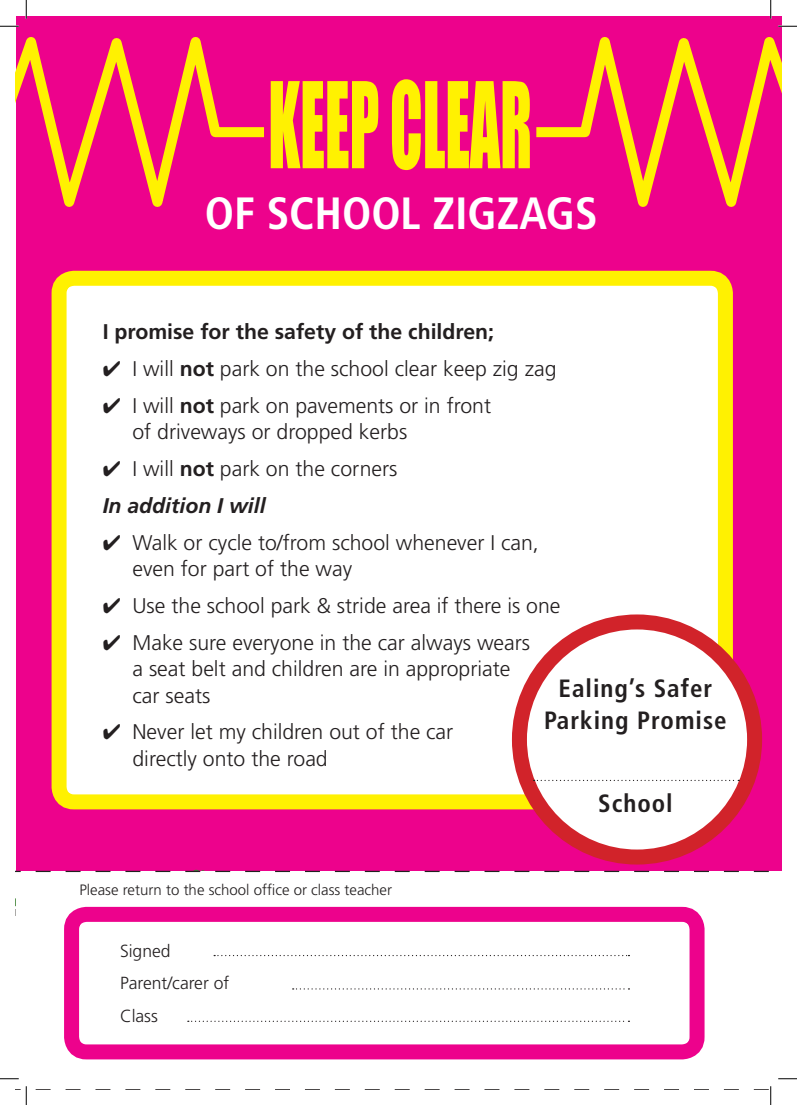
<style>
.page{position:relative;width:797px;height:1105px;background:#fff}
.page>*{position:absolute;margin:0;border:0;box-sizing:border-box;transform-origin:0 0}
.t1{font:110.25px "Impact";color:#fff101;scale:.54 1}
.t2{font:700 condensed 45.12px "Frutiger";color:#fff}
.t3{font:700 condensed 25px/31.5px "Frutiger";letter-spacing:.04em;color:#231f20;text-align:center}
.t4{font:300 21.25px/26.2px "Frutiger";color:#231f20}
.t5{font:700 21.25px "Frutiger";color:#231f20}
.t6{font:italic 700 21.25px "Frutiger";color:#231f20}
.t7{font:300 17.5px "Frutiger";color:#231f20}
.t8{font:300 15px "Frutiger";color:#231f20}
.s1{font-weight:700}
</style>
<div class="page">
<div style="left:16px;top:16px;width:765px;height:996px;background:#ed028c"></div>
<svg style="left:16px;top:37px;width:248px;height:170px"></svg>
<svg style="left:536px;top:16px;width:245px;height:191px"></svg>
<div style="left:59px;top:278px;width:666px;height:524px;background:#fff;border-radius:15px"></div>
<div style="left:52px;top:271px;width:681px;height:538px;border:15px solid #fff101;border-radius:15px"></div>
<div style="left:519px;top:622px;width:235px;height:235px;background:#fff;border-radius:50%"></div>
<div style="left:512px;top:614px;width:250px;height:250px;border:15px solid #d1232a;border-radius:50%"></div>
<svg style="left:533px;top:780px;width:206px;height:1px"></svg>
<svg style="left:195px;top:858px;width:482px;height:12px"></svg>
<div style="left:16px;top:870px;width:765px;height:210px;background:#fff"></div>
<div style="left:72px;top:914px;width:625px;height:138px;background:#fff;border-radius:15px"></div>
<div style="left:64px;top:907px;width:640px;height:152px;border:15px solid #ed028c;border-radius:15px"></div>
<svg style="left:214px;top:955px;width:415px;height:1px"></svg>
<svg style="left:293px;top:988px;width:336px;height:1px"></svg>
<svg style="left:188px;top:1021px;width:441px;height:1px"></svg>
<svg style="left:0;top:25px;width:19px;height:2px"></svg>
<svg style="left:778px;top:25px;width:19px;height:2px"></svg>
<svg style="left:0;top:1078px;width:19px;height:1px"></svg>
<svg style="left:778px;top:1078px;width:19px;height:1px"></svg>
<svg style="left:25px;top:0;width:2px;height:19px"></svg>
<svg style="left:770px;top:0;width:1px;height:19px"></svg>
<svg style="left:16px;top:1086px;width:756px;height:19px"></svg>
<p class="t1" style="left:268px;top:39px;width:490px">KEEP CLEAR</p>
<p class="t2" style="left:205px;top:187px;width:394px">OF SCHOOL ZIGZAGS</p>
<p class="t5" style="left:103px;top:319px;width:393px">I promise for the safety of the children;</p>
<p class="t4" style="left:103px;top:356px;width:455px">✔ I will <span class="s1">not</span> park on the school clear keep zig zag</p>
<p class="t4" style="left:132px;top:393px;width:360px;text-indent:-30px">✔ I will <span class="s1">not</span> park on pavements or in front of driveways or dropped kerbs</p>
<p class="t4" style="left:103px;top:456px;width:296px">✔ I will <span class="s1">not</span> park on the corners</p>
<p class="t6" style="left:103px;top:493px;width:164px">In addition I will</p>
<p class="t4" style="left:132px;top:530px;width:408px;text-indent:-30px">✔ Walk or cycle to/from school whenever I can, even for part of the way</p>
<p class="t4" style="left:103px;top:593px;width:459px">✔ Use the school park &amp; stride area if there is one</p>
<p class="t4" style="left:132px;top:630px;width:399px;text-indent:-30px">✔ Make sure everyone in the car always wears a seat belt and children are in appropriate car seats</p>
<p class="t4" style="left:132px;top:719px;width:322px;text-indent:-30px">✔ Never let my children out of the car directly onto the road</p>
<p class="t3" style="left:544px;top:673px;width:184px">Ealing’s Safer<br>Parking Promise</p>
<p class="t8" style="left:79px;top:881px;width:314px">Please return to the school office or class teacher</p>
<p class="t7" style="left:120px;top:941px;width:52px">Signed</p>
<p class="t7" style="left:120px;top:973px;width:111px">Parent/carer of</p>
<p class="t7" style="left:120px;top:1006px;width:39px">Class</p>
<p class="t3" style="left:598px;top:787px;width:76px">School</p>
</div>
